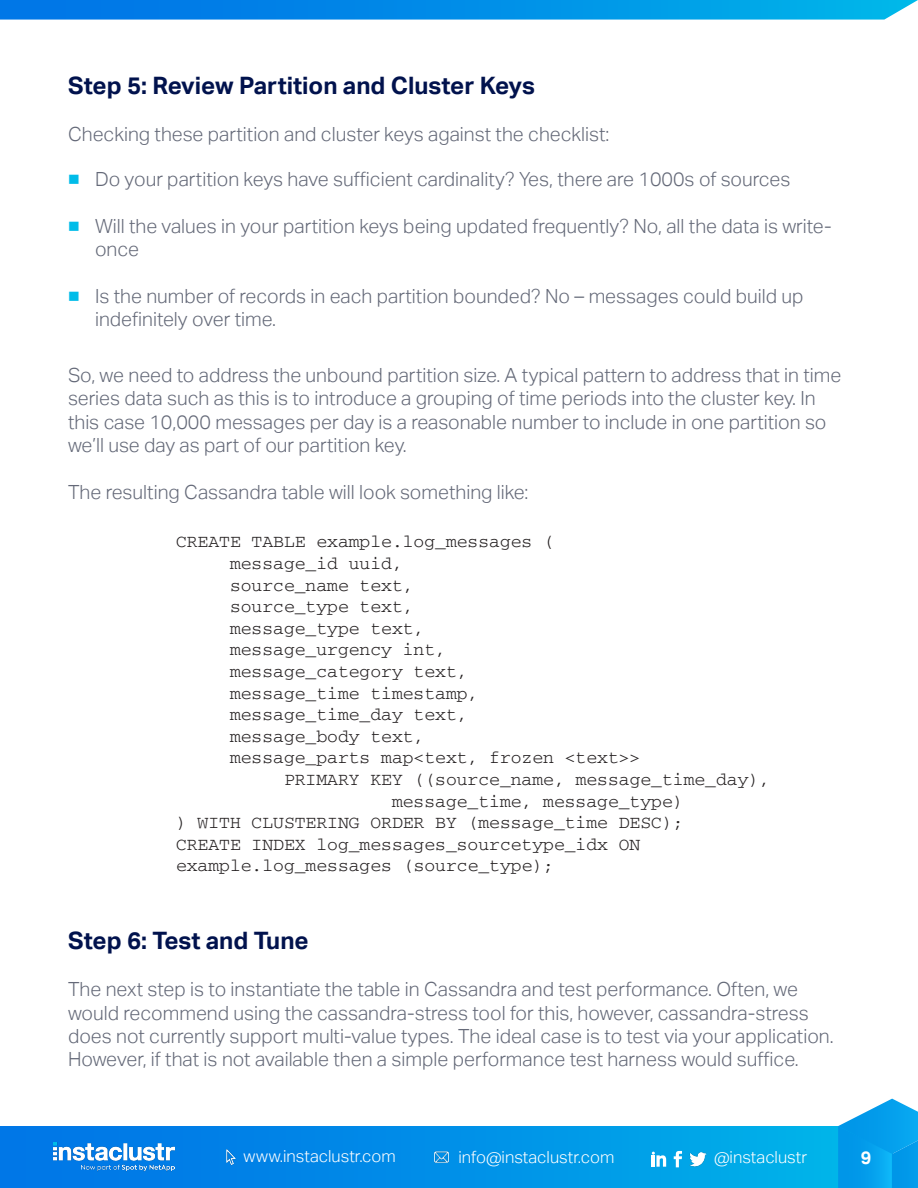
<style>
.page{position:relative;width:918px;height:1188px;background:#fff}
.page>*{position:absolute;margin:0;border:0;box-sizing:border-box;transform-origin:0 0}
.t1{font:700 24px "Aktiv Grotesk";color:#01124d}
.t2{font:300 19.5px/23.4px "Aktiv Grotesk";color:#646978}
.t3{font:18px "Courier";color:#231f20}
.t4{font:700 18px "Aktiv Grotesk";color:#fff}
.t5{font:300 16.65px "Aktiv Grotesk";color:#fff}
.s1{font-weight:400;color:#00bce9}
</style>
<div class="page">
<div style="left:0;top:1127px;width:892px;height:61px;background:linear-gradient(to right,#0070e7,#00b4e9)"></div>
<img style="left:433px;top:1149px;width:17px;height:16px">
<img style="left:223px;top:1149px;width:16px;height:16px">
<img style="left:690px;top:1151px;width:16px;height:16px">
<svg style="left:674px;top:1151px;width:8px;height:16px"></svg>
<svg style="left:652px;top:1152px;width:14px;height:15px"></svg>
<svg style="left:838px;top:1099px;width:80px;height:89px;background:#22a9ee"></svg>
<svg style="left:0;top:0;width:918px;height:20px;background:#0a94e8"></svg>
<img style="left:54px;top:1142px;width:120px;height:30px">
<p class="t1" style="left:68px;top:71px;width:469px">Step 5: Review Partition and Cluster Keys</p>
<p class="t2" style="left:68px;top:123px;width:543px">Checking these partition and cluster keys against the checklist:</p>
<p class="t2" style="left:68px;top:168px;width:724px"><span class="s1">■</span> Do your partition keys have sufficient cardinality? Yes, there are 1000s of sources</p>
<p class="t2" style="left:95px;top:214px;width:738px;text-indent:-27px"><span class="s1">■</span> Will the values in your partition keys being updated frequently? No, all the data is write&shy;once</p>
<p class="t2" style="left:95px;top:285px;width:710px;text-indent:-27px"><span class="s1">■</span> Is the number of records in each partition bounded? No – messages could build up indefinitely over time.</p>
<p class="t2" style="left:68px;top:363px;width:775px">So, we need to address the unbound partition size. A typical pattern to address that in time series data such as this is to introduce a grouping of time periods into the cluster key. In this case 10,000 messages per day is a reasonable number to include in one partition so we’ll use day as part of our partition key.</p>
<p class="t2" style="left:68px;top:481px;width:462px">The resulting Cassandra table will look something like:</p>
<p class="t3" style="left:176px;top:532px;width:380px">CREATE TABLE example.log_messages (</p>
<p class="t3" style="left:230px;top:554px;width:174px">message_id uuid,</p>
<p class="t3" style="left:230px;top:575px;width:185px">source_name text,</p>
<p class="t3" style="left:230px;top:597px;width:185px">source_type text,</p>
<p class="t3" style="left:230px;top:618px;width:196px">message_type text,</p>
<p class="t3" style="left:230px;top:640px;width:218px">message_urgency int,</p>
<p class="t3" style="left:230px;top:662px;width:239px">message_category text,</p>
<p class="t3" style="left:230px;top:683px;width:250px">message_time timestamp,</p>
<p class="t3" style="left:230px;top:705px;width:239px">message_time_day text,</p>
<p class="t3" style="left:230px;top:726px;width:196px">message_body text,</p>
<p class="t3" style="left:230px;top:748px;width:412px">message_parts map&lt;text, frozen &lt;text&gt;&gt;</p>
<p class="t3" style="left:284px;top:770px;width:488px">PRIMARY KEY ((source_name, message_time_day),</p>
<p class="t3" style="left:392px;top:791px;width:293px">message_time, message_type)</p>
<p class="t3" style="left:176px;top:813px;width:509px">) WITH CLUSTERING ORDER BY (message_time DESC);</p>
<p class="t3" style="left:176px;top:834px;width:466px">CREATE INDEX log_messages_sourcetype_idx ON</p>
<p class="t3" style="left:176px;top:856px;width:380px">example.log_messages (source_type);</p>
<p class="t1" style="left:68px;top:927px;width:242px">Step 6: Test and Tune</p>
<p class="t2" style="left:68px;top:978px;width:767px">The next step is to instantiate the table in Cassandra and test performance. Often, we would recommend using the cassandra-stress tool for this, however, cassandra-stress does not currently support multi-value types. The ideal case is to test via your application.<br>However, if that is not available then a simple performance test harness would suffice.</p>
<p class="t5" style="left:244px;top:1146px;width:154px">www.instaclustr.com</p>
<p class="t5" style="left:459px;top:1147px;width:157px">info@instaclustr.com</p>
<p class="t5" style="left:714px;top:1148px;width:95px">@instaclustr</p>
<p class="t4" style="left:861px;top:1147px;width:12px">9</p>
</div>
